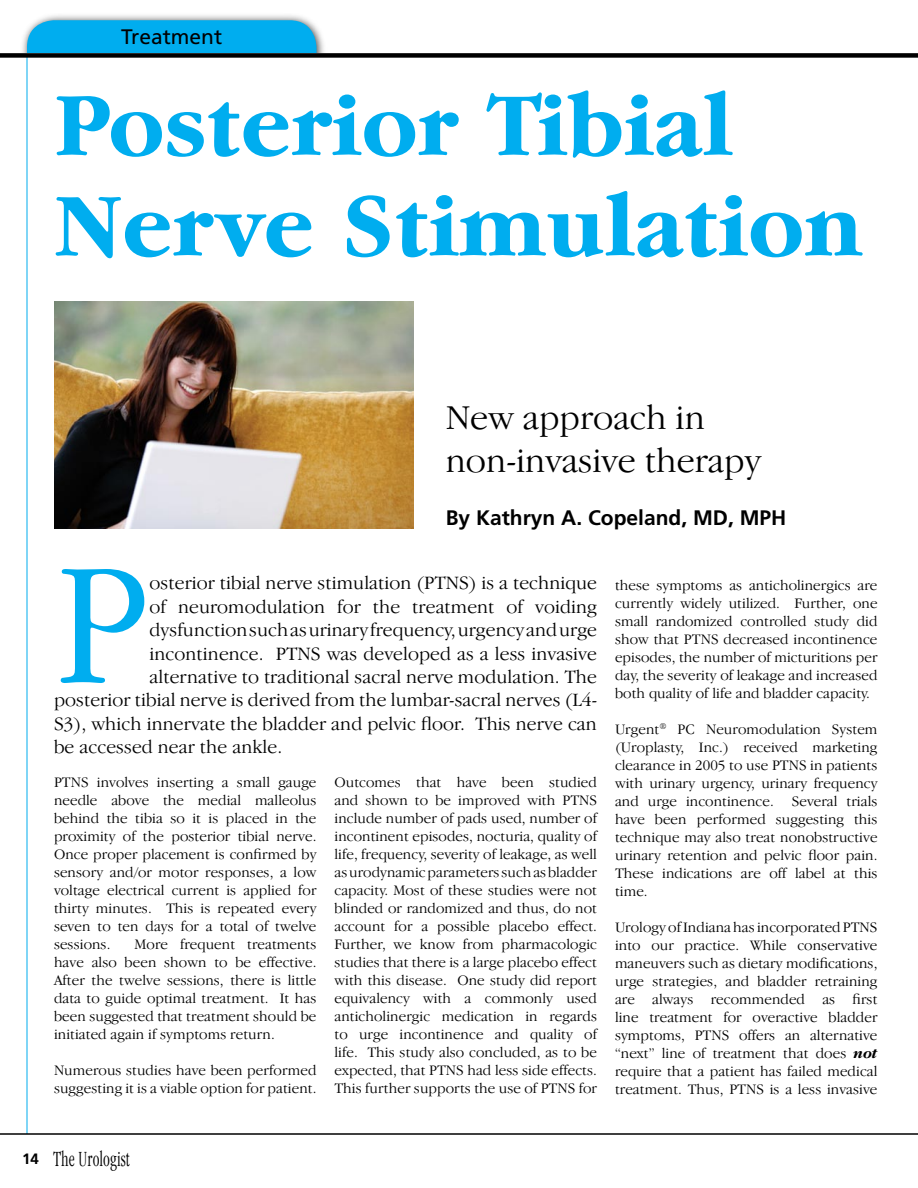
<style>
.page{position:relative;width:918px;height:1188px;background:#fff}
.page>*{position:absolute;margin:0;border:0;box-sizing:border-box;transform-origin:0 0}
.t1{font:300 181.05px "Garamond IT Cby BT";color:#00adef}
.t2{font:700 93px/100.5px "Garamond IT Cby BT";color:#00adef}
.t3{font:300 36px/43.2px "Garamond IT Cby BT";color:#000}
.t4{font:300 condensed 22.5px "Garamond IT Cby BT";color:#000;scale:.8 1}
.t5{font:700 21px "Frutiger";color:#000}
.t6{font:21px "Frutiger";color:#000}
.t7{font:300 19.5px "Garamond IT Cby BT";letter-spacing:.005em;color:#000}
.t8{font:300 15px/18px "Garamond IT Cby BT";letter-spacing:.005em;color:#000;text-align:justify}
.s1{font-weight:700;font-style:italic}
.s2{font-family:"Frutiger";font-weight:700;font-stretch:normal;font-size:15px}
</style>
<div class="page">
<div style="left:19px;top:12px;width:308px;height:98px;background:#000;opacity:.75"></div>
<div style="left:27px;top:20px;width:289px;height:79px;background:#00adef;border-radius:27px"></div>
<div style="left:15px;top:53px;width:353px;height:205px;background:#fff"></div>
<hr style="left:27px;top:54px;width:1px;height:1080px;background:#00adef">
<div style="left:0;top:53px;width:918px;height:5px;background:#000"></div>
<hr style="left:0;top:1133px;width:918px;height:2px;background:#000">
<img style="left:54px;top:302px;width:359px;height:226px">
<h3 class="t6" style="left:121px;top:24px;width:103px">Treatment</h3>
<h2 class="t2" style="left:54px;top:75px;width:811px">Posterior Tibial<br>Nerve Stimulation</h2>
<h3 class="t3" style="left:446px;top:395px;width:317px">New approach in non-invasive therapy</h3>
<h3 class="t5" style="left:446px;top:505px;width:342px">By Kathryn A. Copeland, MD, MPH</h3>
<h1 class="t1" style="left:54px;top:519px;width:96px">P</h1>
<h3 class="t7" style="left:150px;top:572px;width:449px">osterior tibial nerve stimulation (PTNS) is a technique</h3>
<h3 class="t7" style="left:150px;top:595px;width:449px">of neuromodulation for the treatment of voiding</h3>
<h3 class="t7" style="left:150px;top:619px;width:449px">dysfunction such as urinary frequency, urgency and urge</h3>
<h3 class="t7" style="left:150px;top:642px;width:449px">incontinence. PTNS was developed as a less invasive</h3>
<h3 class="t7" style="left:150px;top:665px;width:449px">alternative to traditional sacral nerve modulation. The</h3>
<h3 class="t7" style="left:54px;top:689px;width:545px">posterior tibial nerve is derived from the lumbar-sacral nerves (L4-</h3>
<h3 class="t7" style="left:54px;top:712px;width:544px">S3), which innervate the bladder and pelvic floor. This nerve can</h3>
<h3 class="t7" style="left:54px;top:736px;width:230px">be accessed near the ankle.</h3>
<p class="t8" style="left:54px;top:773px;width:264px">PTNS involves inserting a small gauge needle above the medial malleolus behind the tibia so it is placed in the proximity of the posterior tibial nerve.<br>Once proper placement is confirmed by sensory and/or motor responses, a low voltage electrical current is applied for thirty minutes. This is repeated every seven to ten days for a total of twelve sessions.</p>
<p class="t8" style="left:334px;top:773px;width:264px">Outcomes that have been studied and shown to be improved with PTNS include number of pads used, number of incontinent episodes, nocturia, quality of life, frequency, severity of leakage, as well as urodynamic parameters such as bladder capacity. Most of these studies were not blinded or randomized and thus, do not account for a possible placebo effect.<br>Further, we know from pharmacologic studies that there is a large placebo effect with this disease. One study did report equivalency with a commonly used anticholinergic medication in regards to urge incontinence and quality of life. This study also concluded, as to be expected, that PTNS had less side effects.<br>This further supports the use of PTNS for</p>
<p class="t8" style="left:54px;top:935px;width:264px;text-indent:81px">More frequent treatments have also been shown to be effective.<br>After the twelve sessions, there is little data to guide optimal treatment. It has been suggested that treatment should be initiated again if symptoms return.</p>
<p class="t8" style="left:54px;top:1061px;width:264px">Numerous studies have been performed suggesting it is a viable option for patient.</p>
<p class="t8" style="left:615px;top:576px;width:264px">these symptoms as anticholinergics are currently widely utilized. Further, one small randomized controlled study did show that PTNS decreased incontinence episodes, the number of micturitions per day, the severity of leakage and increased both quality of life and bladder capacity.</p>
<p class="t8" style="left:615px;top:720px;width:264px">Urgent<sup>®</sup> PC Neuromodulation System (Uroplasty, Inc.) received marketing clearance in 2005 to use PTNS in patients with urinary urgency, urinary frequency and urge incontinence. Several trials have been performed suggesting this technique may also treat nonobstructive urinary retention and pelvic floor pain.<br>These indications are off label at this time.</p>
<p class="t8" style="left:615px;top:918px;width:264px">Urology of Indiana has incorporated PTNS into our practice. While conservative maneuvers such as dietary modifications, urge strategies, and bladder retraining are always recommended as first line treatment for overactive bladder symptoms, PTNS offers an alternative “next” line of treatment that does <span class="s1">not </span>require that a patient has failed medical treatment. Thus, PTNS is a less invasive</p>
<h3 class="t4" style="left:22px;top:1146px;width:136px"><span class="s2">14</span> The Urologist</h3>
</div>
